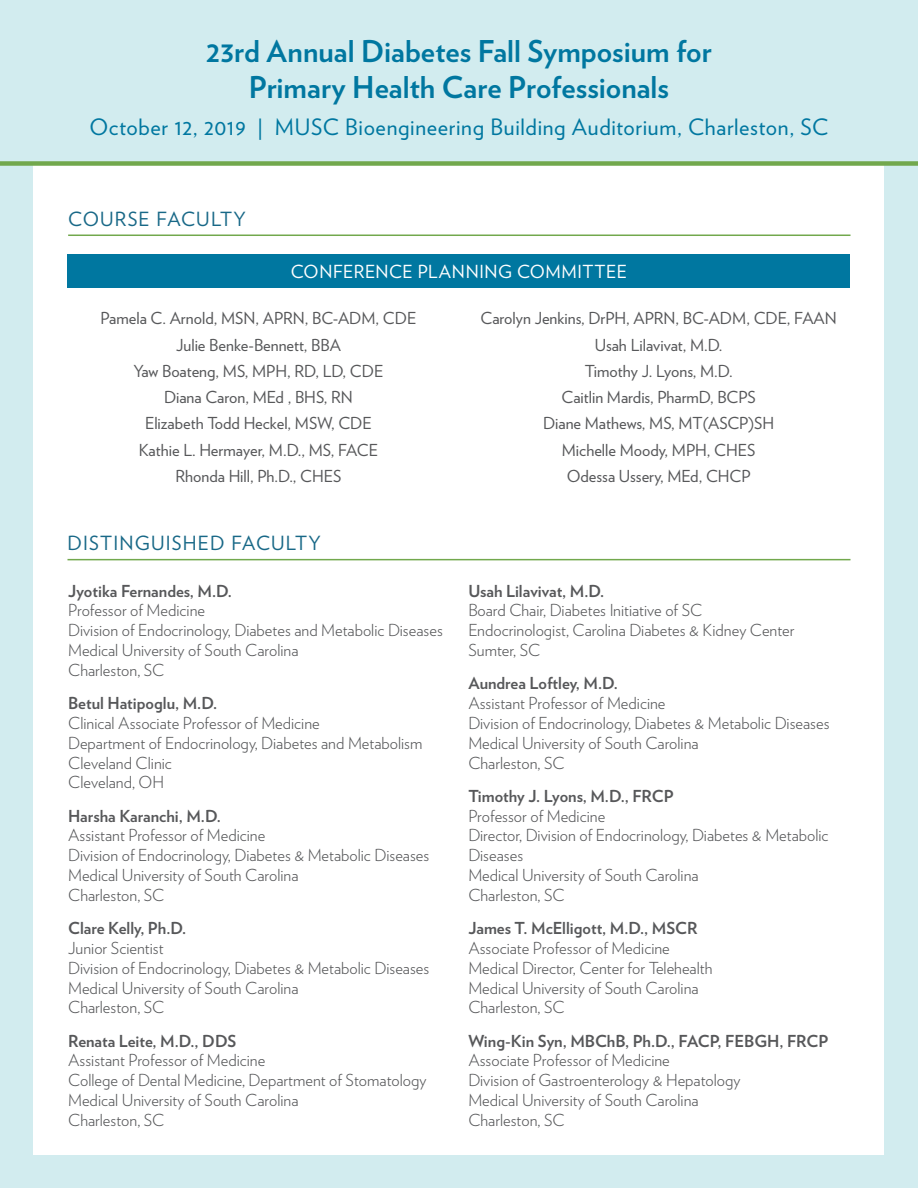
<style>
.page{position:relative;width:918px;height:1188px;background:#d2ecef}
.page>*{position:absolute;margin:0;border:0;box-sizing:border-box;transform-origin:0 0}
.t1{font:700 30px/36px "Verlag";color:#0077a0;text-align:center}
.t2{font:22.5px "Verlag";letter-spacing:.03em;color:#0077a0}
.t3{font:19.5px "Verlag";letter-spacing:.06em;color:#186887}
.t4{font:18px "Verlag";letter-spacing:.03em;color:#fff}
.t5{font:300 16.5px/19.8px "Verlag";color:#57585a}
.t6{font:16.5px/26.2px "Verlag";color:#57585a;text-align:center}
.t7{font:700 16.5px "Verlag";color:#57585a}
</style>
<div class="page">
<div style="left:34px;top:162px;width:850px;height:992px;background:#fff"></div>
<div style="left:0;top:161px;width:918px;height:5px;background:#72a84d"></div>
<hr style="left:68px;top:235px;width:783px;height:1px;background:#72a84d">
<div style="left:68px;top:254px;width:782px;height:34px;background:#0077a0"></div>
<hr style="left:68px;top:559px;width:782px;height:1px;background:#72a84d">
<h1 class="t1" style="left:206px;top:31px;width:507px">23rd Annual Diabetes Fall Symposium for<br>Primary Health Care Professionals</h1>
<h2 class="t2" style="left:90px;top:110px;width:740px">October 12, 2019 | MUSC Bioengineering Building Auditorium, Charleston, SC</h2>
<p class="t3" style="left:68px;top:204px;width:179px">COURSE FACULTY</p>
<p class="t4" style="left:291px;top:258px;width:338px">CONFERENCE PLANNING COMMITTEE</p>
<p class="t6" style="left:101px;top:305px;width:317px">Pamela C. Arnold, MSN, APRN, BC-ADM, CDE<br>Julie Benke-Bennett, BBA<br>Yaw Boateng, MS, MPH, RD, LD, CDE<br>Diana Caron, MEd , BHS, RN<br>Elizabeth Todd Heckel, MSW, CDE<br>Kathie L. Hermayer, M.D., MS, FACE<br>Rhonda Hill, Ph.D., CHES</p>
<p class="t6" style="left:481px;top:305px;width:358px">Carolyn Jenkins, DrPH, APRN, BC-ADM, CDE, FAAN<br>Usah Lilavivat, M.D.<br>Timothy J. Lyons, M.D.<br>Caitlin Mardis, PharmD, BCPS<br>Diane Mathews, MS, MT(ASCP)SH<br>Michelle Moody, MPH, CHES<br>Odessa Ussery, MEd, CHCP</p>
<p class="t3" style="left:68px;top:528px;width:255px">DISTINGUISHED FACULTY</p>
<p class="t7" style="left:68px;top:578px;width:165px">Jyotika Fernandes, M.D.</p>
<p class="t5" style="left:68px;top:600px;width:376px">Professor of Medicine<br>Division of Endocrinology, Diabetes and Metabolic Diseases Medical University of South Carolina<br>Charleston, SC</p>
<p class="t7" style="left:68px;top:690px;width:150px">Betul Hatipoglu, M.D.</p>
<p class="t5" style="left:68px;top:712px;width:356px">Clinical Associate Professor of Medicine<br>Department of Endocrinology, Diabetes and Metabolism<br>Cleveland Clinic<br>Cleveland, OH</p>
<p class="t7" style="left:68px;top:803px;width:154px">Harsha Karanchi, M.D.</p>
<p class="t5" style="left:68px;top:825px;width:363px">Assistant Professor of Medicine<br>Division of Endocrinology, Diabetes &amp; Metabolic Diseases Medical University of South Carolina<br>Charleston, SC</p>
<p class="t7" style="left:68px;top:915px;width:120px">Clare Kelly, Ph.D.</p>
<p class="t5" style="left:68px;top:937px;width:363px">Junior Scientist<br>Division of Endocrinology, Diabetes &amp; Metabolic Diseases<br>Medical University of South Carolina<br>Charleston, SC</p>
<p class="t7" style="left:68px;top:1028px;width:170px">Renata Leite, M.D., DDS</p>
<p class="t5" style="left:68px;top:1050px;width:360px">Assistant Professor of Medicine<br>College of Dental Medicine, Department of Stomatology Medical University of South Carolina<br>Charleston, SC</p>
<p class="t7" style="left:468px;top:578px;width:137px">Usah Lilavivat, M.D.</p>
<p class="t5" style="left:468px;top:600px;width:328px">Board Chair, Diabetes Initiative of SC<br>Endocrinologist, Carolina Diabetes &amp; Kidney Center<br>Sumter, SC</p>
<p class="t7" style="left:468px;top:670px;width:151px">Aundrea Loftley, M.D.</p>
<p class="t5" style="left:468px;top:692px;width:363px">Assistant Professor of Medicine<br>Division of Endocrinology, Diabetes &amp; Metabolic Diseases Medical University of South Carolina<br>Charleston, SC</p>
<p class="t7" style="left:468px;top:783px;width:207px">Timothy J. Lyons, M.D., FRCP</p>
<p class="t5" style="left:468px;top:805px;width:362px">Professor of Medicine<br>Director, Division of Endocrinology, Diabetes &amp; Metabolic<br>Diseases<br>Medical University of South Carolina<br>Charleston, SC</p>
<p class="t7" style="left:468px;top:915px;width:231px">James T. McElligott, M.D., MSCR</p>
<p class="t5" style="left:468px;top:937px;width:246px">Associate Professor of Medicine<br>Medical Director, Center for Telehealth<br>Medical University of South Carolina<br>Charleston, SC</p>
<p class="t7" style="left:468px;top:1028px;width:361px">Wing-Kin Syn, MBChB, Ph.D., FACP, FEBGH, FRCP</p>
<p class="t5" style="left:468px;top:1050px;width:274px">Associate Professor of Medicine<br>Division of Gastroenterology &amp; Hepatology<br>Medical University of South Carolina<br>Charleston, SC</p>
</div>
